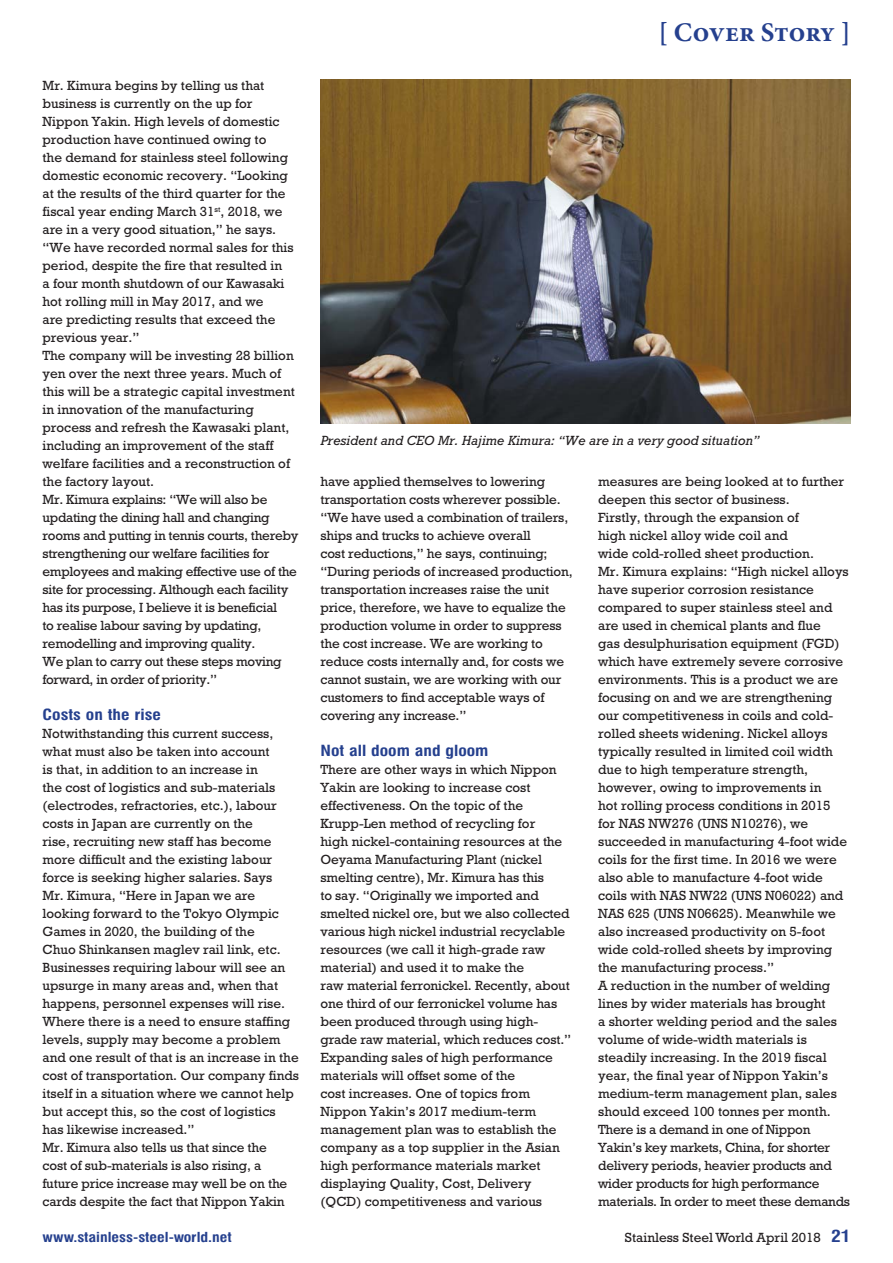
<style>
.page{position:relative;width:893px;height:1263px;background:#fff}
.page>*{position:absolute;margin:0;border:0;box-sizing:border-box;transform-origin:0 0}
.t1{font:700 27px "Minion Pro";color:#25408e}
.t2{font:700 15px "Milford";color:#25408e}
.t3{font:13.5px/18px "Rockwell";color:#231f20}
.t4{font:italic 13.5px "Rockwell";color:#231f20}
.t5{font:700 13.5px "Milford";color:#25408e}
.s1{font-family:"Milford";font-weight:700;font-size:16.5px;color:#25408e}
</style>
<div class="page">
<img style="left:320px;top:80px;width:530px;height:344px">
<p class="t3" style="left:43px;top:78px;width:258px">Mr. Kimura begins by telling us that business is currently on the up for Nippon Yakin. High levels of domestic production have continued owing to<br>the demand for stainless steel following domestic economic recovery. “Looking at the results of the third quarter for the fiscal year ending March 31<sup>st</sup>, 2018, we are in a very good situation,” he says. “We have recorded normal sales for this period, despite the fire that resulted in<br>a four month shutdown of our Kawasaki hot rolling mill in May 2017, and we<br>are predicting results that exceed the previous year.”<br>The company will be investing 28 billion yen over the next three years. Much of this will be a strategic capital investment in innovation of the manufacturing process and refresh the Kawasaki plant, including an improvement of the staff welfare facilities and a reconstruction of the factory layout.<br>Mr. Kimura explains: “We will also be updating the dining hall and changing rooms and putting in tennis courts, thereby strengthening our welfare facilities for employees and making effective use of the site for processing. Although each facility has its purpose, I believe it is beneficial<br>to realise labour saving by updating, remodelling and improving quality.<br>We plan to carry out these steps moving forward, in order of priority.”</p>
<p class="t2" style="left:43px;top:708px;width:120px">Costs on the rise</p>
<p class="t3" style="left:43px;top:726px;width:258px">Notwithstanding this current success, what must also be taken into account<br>is that, in addition to an increase in<br>the cost of logistics and sub-materials (electrodes, refractories, etc.), labour costs in Japan are currently on the<br>rise, recruiting new staff has become more difficult and the existing labour force is seeking higher salaries. Says<br>Mr. Kimura, “Here in Japan we are looking forward to the Tokyo Olympic Games in 2020, the building of the<br>Chuo Shinkansen maglev rail link, etc.<br>Businesses requiring labour will see an upsurge in many areas and, when that happens, personnel expenses will rise.<br>Where there is a need to ensure staffing levels, supply may become a problem and one result of that is an increase in the cost of transportation. Our company finds itself in a situation where we cannot help but accept this, so the cost of logistics has likewise increased.”<br>Mr. Kimura also tells us that since the<br>cost of sub-materials is also rising, a future price increase may well be on the cards despite the fact that Nippon Yakin</p>
<h1 class="t1" style="left:658px;top:22px;width:194px">[ Cover Story ]</h1>
<p class="t4" style="left:320px;top:436px;width:441px">President and CEO Mr. Hajime Kimura: “We are in a very good situation”</p>
<p class="t3" style="left:320px;top:474px;width:254px">have applied themselves to lowering transportation costs wherever possible. “We have used a combination of trailers, ships and trucks to achieve overall<br>cost reductions,” he says, continuing; “During periods of increased production, transportation increases raise the unit price, therefore, we have to equalize the production volume in order to suppress the cost increase. We are working to reduce costs internally and, for costs we cannot sustain, we are working with our customers to find acceptable ways of covering any increase.”</p>
<p class="t2" style="left:320px;top:744px;width:170px">Not all doom and gloom</p>
<p class="t3" style="left:320px;top:762px;width:252px">There are other ways in which Nippon Yakin are looking to increase cost effectiveness. On the topic of the Krupp-Len method of recycling for<br>high nickel-containing resources at the Oeyama Manufacturing Plant (nickel smelting centre), Mr. Kimura has this<br>to say. “Originally we imported and smelted nickel ore, but we also collected various high nickel industrial recyclable resources (we call it high-grade raw material) and used it to make the<br>raw material ferronickel. Recently, about one third of our ferronickel volume has been produced through using high&shy;grade raw material, which reduces cost.” Expanding sales of high performance materials will offset some of the<br>cost increases. One of topics from Nippon Yakin’s 2017 medium-term management plan was to establish the company as a top supplier in the Asian high performance materials market displaying Quality, Cost, Delivery (QCD) competitiveness and various</p>
<p class="t3" style="left:598px;top:474px;width:253px">measures are being looked at to further deepen this sector of business.<br>Firstly, through the expansion of<br>high nickel alloy wide coil and<br>wide cold-rolled sheet production.<br>Mr. Kimura explains: “High nickel alloys have superior corrosion resistance compared to super stainless steel and are used in chemical plants and flue<br>gas desulphurisation equipment (FGD) which have extremely severe corrosive environments. This is a product we are focusing on and we are strengthening our competitiveness in coils and cold&shy;rolled sheets widening. Nickel alloys typically resulted in limited coil width due to high temperature strength, however, owing to improvements in<br>hot rolling process conditions in 2015 for NAS NW276 (UNS N10276), we succeeded in manufacturing 4-foot wide coils for the first time. In 2016 we were also able to manufacture 4-foot wide coils with NAS NW22 (UNS N06022) and NAS 625 (UNS N06625). Meanwhile we also increased productivity on 5-foot wide cold-rolled sheets by improving the manufacturing process.”<br>A reduction in the number of welding lines by wider materials has brought<br>a shorter welding period and the sales volume of wide-width materials is steadily increasing. In the 2019 fiscal year, the final year of Nippon Yakin’s medium-term management plan, sales should exceed 100 tonnes per month.<br>There is a demand in one of Nippon Yakin’s key markets, China, for shorter delivery periods, heavier products and wider products for high performance materials. In order to meet these demands</p>
<p class="t5" style="left:43px;top:1231px;width:191px">www.stainless-steel-world.net</p>
<p class="t3" style="left:625px;top:1230px;width:227px">Stainless Steel World April 2018 <span class="s1">21</span></p>
</div>
